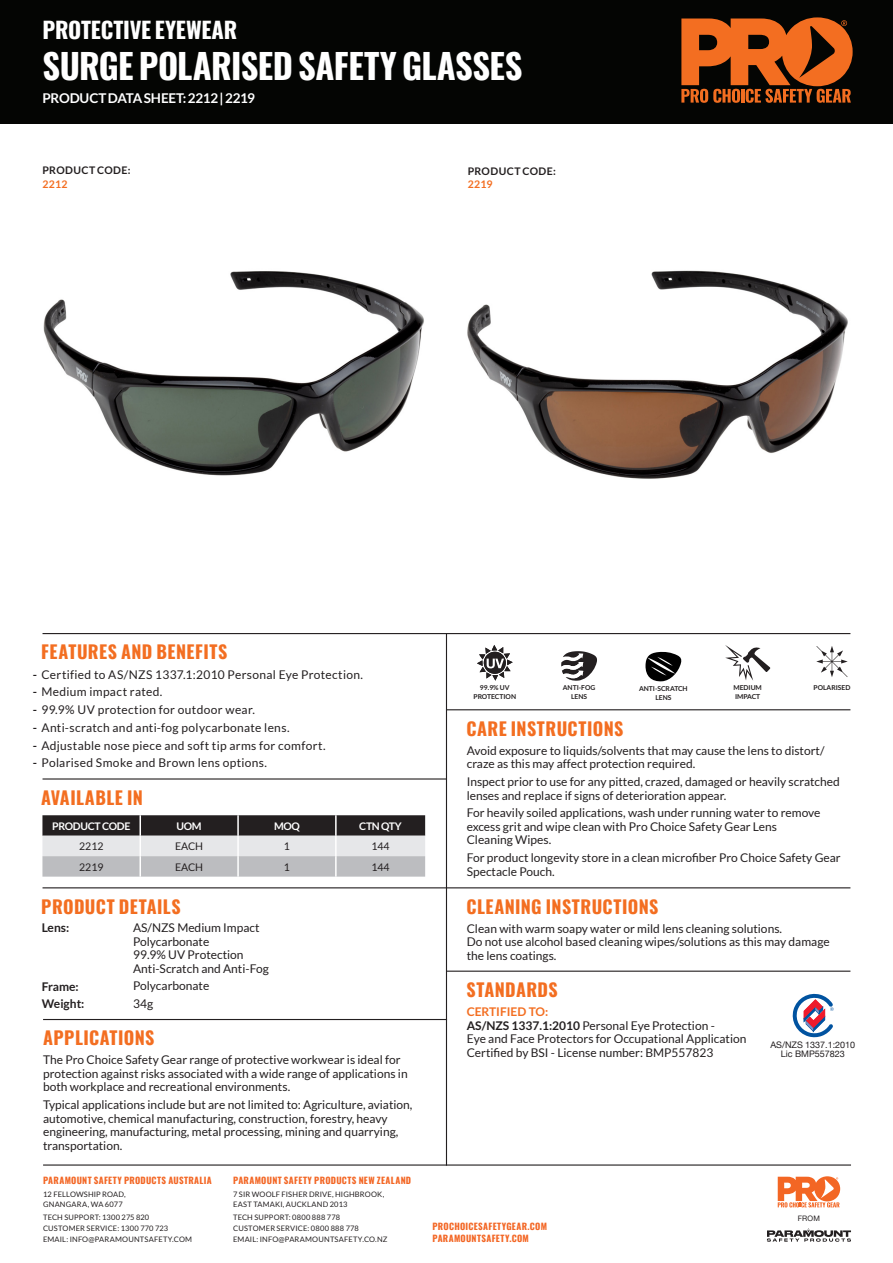
<style>
.page{position:relative;width:893px;height:1263px;background:#fff}
.page>*{position:absolute;margin:0;border:0;box-sizing:border-box;transform-origin:0 0}
.t1{font:700 34.5px "Oswald";letter-spacing:-.015em;color:#fff}
.t2{font:700 22.5px "Oswald";letter-spacing:-.01em;color:#fff}
.t3{font:700 18px "Oswald";letter-spacing:.02em;color:#f36e21}
.t4{font:700 13.5px "Lato";letter-spacing:-.015em;color:#fff}
.t5{font:12px/13.5px "Lato";color:#231f20}
.t6{font:12px "Lato";letter-spacing:.03em;color:#231f20}
.t7{font:12px "Lato";letter-spacing:.025em;color:#231f20}
.t8{font:700 12px "Lato";color:#231f20}
.t9{font:700 10.5px/13.5px "Lato";letter-spacing:.035em;color:#231f20}
.t10{font:10.5px "Lato";color:#231f20}
.t11{font:700 10.5px "Lato";letter-spacing:-.03em;color:#fff}
.t12{font:700 9px "Oswald";letter-spacing:.035em;color:#f36624}
.t13{font:9px/9px "Helvetica Neue";color:#231f20;text-align:center}
.t14{font:7.5px/10.8px "Lato";letter-spacing:.02em;color:#231f20}
.t15{font:7.5px "Helvetica Neue";color:#231f20}
.t16{font:700 6.75px/9px "Lato";color:#231f20;text-align:center}
.s1{color:#f36e21}
.s2{font-weight:700}
.s3{font-weight:700;color:#f36e21}
</style>
<div class="page">
<img style="left:467px;top:270px;width:381px;height:209px">
<div style="left:0;top:0;width:893px;height:124px;background:#040503"></div>
<hr style="left:43px;top:633px;width:807px;height:1px;background:#231f20">
<hr style="left:446px;top:709px;width:404px;height:1px;background:#231f20">
<hr style="left:446px;top:633px;width:1px;height:532px;background:#231f20">
<hr style="left:43px;top:778px;width:403px;height:1px;background:#231f20">
<hr style="left:43px;top:887px;width:403px;height:1px;background:#231f20">
<hr style="left:446px;top:887px;width:404px;height:1px;background:#231f20">
<hr style="left:446px;top:970px;width:404px;height:2px;background:#231f20">
<svg style="left:681px;top:17px;width:172px;height:86px"></svg>
<img style="left:43px;top:271px;width:381px;height:205px">
<svg style="left:477px;top:645px;width:36px;height:36px"></svg>
<svg style="left:725px;top:645px;width:46px;height:36px"></svg>
<svg style="left:561px;top:651px;width:36px;height:30px"></svg>
<svg style="left:816px;top:646px;width:32px;height:31px"></svg>
<svg style="left:645px;top:651px;width:37px;height:31px"></svg>
<svg style="left:792px;top:993px;width:42px;height:45px"></svg>
<hr style="left:43px;top:1164px;width:808px;height:1px;background:#231f20">
<svg style="left:778px;top:1176px;width:62px;height:31px"></svg>
<svg style="left:767px;top:1228px;width:84px;height:14px"></svg>
<hr style="left:43px;top:1019px;width:404px;height:1px;background:#231f20">
<svg style="left:42px;top:815px;width:383px;height:62px;background:#98989a"></svg>
<hr style="left:139px;top:836px;width:2px;height:20px;background:#fff">
<hr style="left:237px;top:836px;width:2px;height:20px;background:#fff">
<hr style="left:139px;top:856px;width:2px;height:21px;background:#fff">
<hr style="left:237px;top:856px;width:2px;height:21px;background:#fff">
<hr style="left:335px;top:836px;width:2px;height:20px;background:#fff">
<hr style="left:335px;top:856px;width:2px;height:21px;background:#fff">
<hr style="left:139px;top:815px;width:2px;height:21px;background:#fff">
<hr style="left:237px;top:815px;width:2px;height:21px;background:#fff">
<hr style="left:335px;top:815px;width:2px;height:21px;background:#fff">
<p class="t2" style="left:43px;top:19px;width:196px">PROTECTIVE EYEWEAR</p>
<p class="t1" style="left:43px;top:48px;width:481px">SURGE POLARISED SAFETY GLASSES</p>
<p class="t4" style="left:43px;top:90px;width:214px">PRODUCT DATA SHEET: 2212 | 2219</p>
<p class="t9" style="left:43px;top:163px;width:90px">PRODUCT CODE:<br><span class="s1">2212</span></p>
<p class="t9" style="left:468px;top:164px;width:90px">PRODUCT CODE:<br><span class="s1">2219</span></p>
<p class="t3" style="left:41px;top:642px;width:187px">FEATURES AND BENEFITS</p>
<p class="t7" style="left:33px;top:667px;width:332px"><span class="s2">-</span> Certified to AS/NZS 1337.1:2010 Personal Eye Protection.</p>
<p class="t7" style="left:33px;top:685px;width:131px"><span class="s2">-</span> Medium impact rated.</p>
<p class="t6" style="left:33px;top:703px;width:224px"><span class="s2">-</span> 99.9% UV protection for outdoor wear.</p>
<p class="t7" style="left:33px;top:721px;width:258px"><span class="s2">-</span> Anti-scratch and anti-fog polycarbonate lens.</p>
<p class="t6" style="left:33px;top:738px;width:294px"><span class="s2">-</span> Adjustable nose piece and soft tip arms for comfort.</p>
<p class="t6" style="left:33px;top:756px;width:236px"><span class="s2">-</span> Polarised Smoke and Brown lens options.</p>
<p class="t3" style="left:41px;top:788px;width:103px">AVAILABLE IN</p>
<p class="t11" style="left:52px;top:820px;width:80px">PRODUCT CODE</p>
<p class="t11" style="left:177px;top:820px;width:27px">UOM</p>
<p class="t11" style="left:274px;top:820px;width:27px">MOQ</p>
<p class="t11" style="left:359px;top:820px;width:44px">CTN QTY</p>
<p class="t10" style="left:79px;top:840px;width:26px">2212</p>
<p class="t10" style="left:175px;top:840px;width:30px">EACH</p>
<p class="t10" style="left:284px;top:840px;width:8px">1</p>
<p class="t10" style="left:371px;top:840px;width:20px">144</p>
<p class="t10" style="left:79px;top:861px;width:26px">2219</p>
<p class="t10" style="left:175px;top:861px;width:30px">EACH</p>
<p class="t10" style="left:284px;top:861px;width:8px">1</p>
<p class="t10" style="left:371px;top:861px;width:20px">144</p>
<p class="t3" style="left:41px;top:897px;width:141px">PRODUCT DETAILS</p>
<p class="t8" style="left:42px;top:921px;width:29px">Lens:</p>
<p class="t5" style="left:133px;top:921px;width:137px">AS/NZS Medium Impact<br>Polycarbonate<br>99.9% UV Protection<br>Anti-Scratch and Anti-Fog</p>
<p class="t5" style="left:133px;top:979px;width:78px">Polycarbonate</p>
<p class="t5" style="left:133px;top:997px;width:22px">34g</p>
<p class="t8" style="left:42px;top:979px;width:39px">Frame:</p>
<p class="t8" style="left:42px;top:997px;width:44px">Weight:</p>
<p class="t3" style="left:43px;top:1028px;width:113px">APPLICATIONS</p>
<p class="t5" style="left:43px;top:1053px;width:366px">The Pro Choice Safety Gear range of protective workwear is ideal for protection against risks associated with a wide range of applications in both workplace and recreational environments.</p>
<p class="t5" style="left:43px;top:1098px;width:371px">Typical applications include but are not limited to: Agriculture, aviation, automotive, chemical manufacturing, construction, forestry, heavy engineering, manufacturing, metal processing, mining and quarrying, transportation.</p>
<p class="t16" style="left:473px;top:683px;width:44px">99.9% UV<br>PROTECTION</p>
<p class="t16" style="left:733px;top:683px;width:30px;text-align:left">MEDIUM<br>IMPACT</p>
<p class="t16" style="left:563px;top:683px;width:34px">ANTI-FOG<br>LENS</p>
<p class="t16" style="left:639px;top:684px;width:50px">ANTI-SCRATCH</p>
<p class="t16" style="left:813px;top:683px;width:38px">POLARISED</p>
<p class="t16" style="left:655px;top:693px;width:18px">LENS</p>
<p class="t3" style="left:467px;top:719px;width:158px">CARE INSTRUCTIONS</p>
<p class="t5" style="left:467px;top:743px;width:359px">Avoid exposure to liquids/solvents that may cause the lens to distort/ craze as this may affect protection required.</p>
<p class="t5" style="left:467px;top:775px;width:375px">Inspect prior to use for any pitted, crazed, damaged or heavily scratched lenses and replace if signs of deterioration appear.</p>
<p class="t5" style="left:467px;top:806px;width:355px">For heavily soiled applications, wash under running water to remove excess grit and wipe clean with Pro Choice Safety Gear Lens<br>Cleaning Wipes.</p>
<p class="t5" style="left:467px;top:851px;width:375px">For product longevity store in a clean microfiber Pro Choice Safety Gear<br>Spectacle Pouch.</p>
<p class="t3" style="left:467px;top:897px;width:193px">CLEANING INSTRUCTIONS</p>
<p class="t5" style="left:467px;top:922px;width:364px">Clean with warm soapy water or mild lens cleaning solutions.<br>Do not use alcohol based cleaning wipes/solutions as this may damage the lens coatings.</p>
<p class="t3" style="left:467px;top:980px;width:93px">STANDARDS</p>
<p class="t5" style="left:467px;top:1005px;width:281px"><span class="s3">CERTIFIED TO:<br></span><span class="s2">AS/NZS 1337.1:2010</span> Personal Eye Protection -<br>Eye and Face Protectors for Occupational Application Certified by BSI - License number: BMP557823</p>
<p class="t13" style="left:770px;top:1041px;width:86px">AS/NZS 1337.1:2010<br>Lic BMP557823</p>
<p class="t12" style="left:43px;top:1175px;width:170px">PARAMOUNT SAFETY PRODUCTS AUSTRALIA</p>
<p class="t14" style="left:43px;top:1188px;width:84px">12 FELLOWSHIP ROAD,<br>GNANGARA, WA 6077</p>
<p class="t14" style="left:43px;top:1212px;width:151px">TECH SUPPORT: 1300 275 820<br>CUSTOMER SERVICE: 1300 770 723<br>EMAIL: INFO@PARAMOUNTSAFETY.COM</p>
<p class="t15" style="left:798px;top:1212px;width:24px">FROM</p>
<p class="t12" style="left:233px;top:1175px;width:180px">PARAMOUNT SAFETY PRODUCTS NEW ZEALAND</p>
<p class="t14" style="left:233px;top:1188px;width:153px">7 SIR WOOLF FISHER DRIVE, HIGHBROOK,<br>EAST TAMAKI, AUCKLAND 2013</p>
<p class="t14" style="left:233px;top:1212px;width:156px">TECH SUPPORT: 0800 888 778<br>CUSTOMER SERVICE: 0800 888 778<br>EMAIL: INFO@PARAMOUNTSAFETY.CO.NZ</p>
<p class="t12" style="left:432px;top:1222px;width:116px">PROCHOICESAFETYGEAR.COM</p>
<p class="t12" style="left:432px;top:1233px;width:98px">PARAMOUNTSAFETY.COM</p>
</div>
